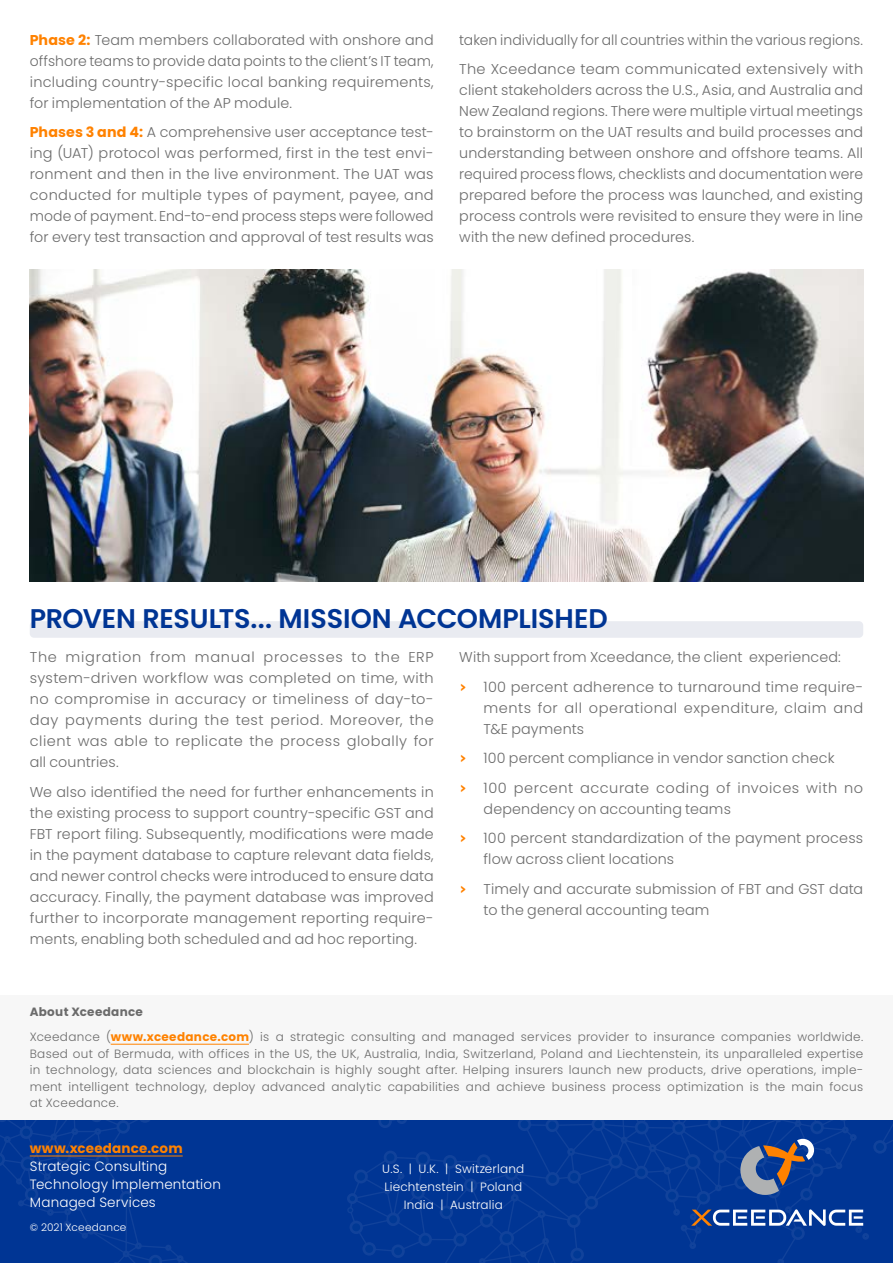
<style>
.page{position:relative;width:893px;height:1263px;background:#fff}
.page>*{position:absolute;margin:0;border:0;box-sizing:border-box;transform-origin:0 0}
.t1{font:600 27px "Poppins";letter-spacing:-.005em;color:#003594}
.t2{font:300 14.25px/21px "Poppins";letter-spacing:.01em;color:#6b6b6b;text-align:justify}
.t3{font:300 14.25px/21px "Poppins";letter-spacing:.035em;color:#6b6b6b}
.t4{font:300 13.5px/18px "Poppins";letter-spacing:.015em;color:#fff}
.t5{font:700 13.5px "Poppins";letter-spacing:.015em;color:#ff8200}
.t6{font:300 12px/16.5px "Poppins";letter-spacing:.025em;color:#6b6b6b}
.t7{font:300 12px/18px "Poppins";letter-spacing:.015em;color:#fff;text-align:center}
.t8{font:300 10.5px "Poppins";letter-spacing:.015em;color:#fff}
.s1{font-weight:700;color:#ff8200}
.s2{font-family:"Verdana";font-weight:700;color:#ff8200}
.s3{font-weight:700}
</style>
<div class="page">
<div style="left:30px;top:621px;width:833px;height:17px;background:#e9ebf1;border-radius:4px"></div>
<div style="left:0;top:995px;width:893px;height:126px;background:#f7f7f7"></div>
<div style="left:0;top:1121px;width:893px;height:142px;background:#003594"></div>
<svg style="left:0;top:1121px;width:187px;height:142px"></svg>
<svg style="left:347px;top:1121px;width:546px;height:142px"></svg>
<hr style="left:30px;top:1156px;width:153px;height:1px;background:#ff8200">
<hr style="left:111px;top:1044px;width:138px;height:1px;background:#ff8200">
<img style="left:30px;top:269px;width:833px;height:313px">
<p class="t2" style="left:30px;top:29px;width:405px"><span class="s1">Phase 2:</span> Team members collaborated with onshore and offshore teams to provide data points to the client’s IT team, including country-specific local banking requirements, for implementation of the AP module.</p>
<p class="t2" style="left:30px;top:122px;width:405px"><span class="s1">Phases 3 and 4:</span> A comprehensive user acceptance test&shy;ing (UAT) protocol was performed, first in the test envi&shy;ronment and then in the live environment. The UAT was conducted for multiple types of payment, payee, and mode of payment. End-to-end process steps were followed for every test transaction and approval of test results was</p>
<p class="t2" style="left:459px;top:25px;width:405px;line-height:29.5px">taken individually for all countries within the various regions.<br>The Xceedance team communicated extensively with</p>
<p class="t2" style="left:459px;top:80px;width:405px">client stakeholders across the U.S., Asia, and Australia and New Zealand regions. There were multiple virtual meetings to brainstorm on the UAT results and build processes and understanding between onshore and offshore teams. All required process flows, checklists and documentation were prepared before the process was launched, and existing process controls were revisited to ensure they were in line with the new defined procedures.</p>
<h1 class="t1" style="left:30px;top:603px;width:580px">PROVEN RESULTS... MISSION ACCOMPLISHED</h1>
<p class="t2" style="left:30px;top:647px;width:405px">The migration from manual processes to the ERP system-driven workflow was completed on time, with no compromise in accuracy or timeliness of day-to&shy;day payments during the test period. Moreover, the client was able to replicate the process globally for all countries.</p>
<p class="t2" style="left:30px;top:781px;width:405px">We also identified the need for further enhancements in the existing process to support country-specific GST and FBT report filing. Subsequently, modifications were made in the payment database to capture relevant data fields, and newer control checks were introduced to ensure data accuracy. Finally, the payment database was improved further to incorporate management reporting require&shy;ments, enabling both scheduled and ad hoc reporting.</p>
<p class="t2" style="left:459px;top:642px;width:405px;line-height:29.5px">With support from Xceedance, the client experienced:<br><span class="s2">›</span> 100 percent adherence to turnaround time require-</p>
<p class="t3" style="left:484px;top:697px;width:381px">ments for all operational expenditure, claim and<br>T&amp;E payments</p>
<p class="t2" style="left:459px;top:743px;width:405px;line-height:29.5px"><span class="s2">›</span> 100 percent compliance in vendor sanction check<br><span class="s2">›</span> 100 percent accurate coding of invoices with no</p>
<p class="t2" style="left:459px;top:794px;width:405px;line-height:29.5px;text-indent:24px">dependency on accounting teams<br><span class="s2">›</span> 100 percent standardization of the payment process</p>
<p class="t2" style="left:459px;top:844px;width:405px;line-height:29.5px;text-indent:24px">flow across client locations<br><span class="s2">›</span> Timely and accurate submission of FBT and GST data</p>
<p class="t2" style="left:484px;top:899px;width:227px">to the general accounting team</p>
<p class="t6" style="left:30px;top:999px;width:835px;line-height:25px"><span class="s3">About Xceedance<br></span>Xceedance (<span class="s1">www.xceedance.com</span>) is a strategic consulting and managed services provider to insurance companies worldwide.</p>
<p class="t6" style="left:30px;top:1045px;width:835px;text-align:justify">Based out of Bermuda, with offices in the US, the UK, Australia, India, Switzerland, Poland and Liechtenstein, its unparalleled expertise in technology, data sciences and blockchain is highly sought after. Helping insurers launch new products, drive operations, imple&shy;ment intelligent technology, deploy advanced analytic capabilities and achieve business process optimization is the main focus at Xceedance.</p>
<p class="t5" style="left:30px;top:1140px;width:154px">www.xceedance.com</p>
<p class="t4" style="left:30px;top:1157px;width:193px">Strategic Consulting<br>Technology Implementation<br>Managed Services</p>
<p class="t8" style="left:30px;top:1221px;width:98px">© 2021 Xceedance</p>
<p class="t7" style="left:382px;top:1160px;width:143px">U.S. | U.K. | Switzerland<br>Liechtenstein | Poland<br>India | Australia</p>
</div>
